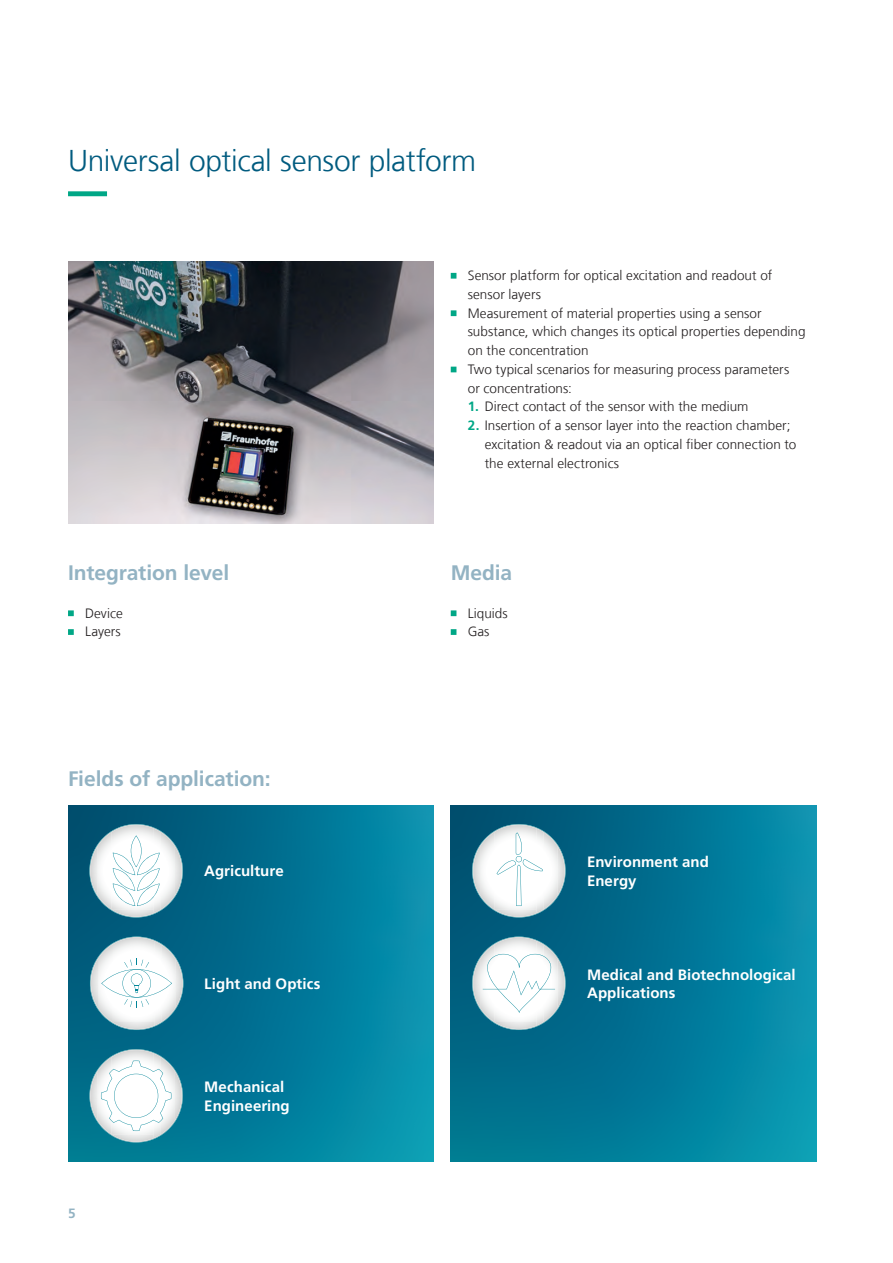
<style>
.page{position:relative;width:893px;height:1263px;background:#fff}
.page>*{position:absolute;margin:0;border:0;box-sizing:border-box;transform-origin:0 0}
.t1{font:300 30px "Frutiger LT Com";letter-spacing:-.01em;color:#005b7f}
.t2{font:700 21px "Frutiger LT Com";letter-spacing:-.005em;color:#93b3c3}
.t3{font:700 15px/18.8px "Frutiger LT Com";letter-spacing:.005em;color:#fff}
.t4{font:300 13.5px/18.8px "Frutiger LT Com";letter-spacing:.005em;color:#231f20}
.t5{font:700 13.5px "Frutiger LT Com";color:#93b3c3}
.s1{font-weight:700;color:#00a786}
</style>
<div class="page">
<svg style="left:68px;top:805px;width:366px;height:356px;background:#027897"></svg>
<svg style="left:451px;top:805px;width:365px;height:356px;background:#017796"></svg>
<svg style="left:451px;top:273px;width:6px;height:6px"></svg>
<svg style="left:451px;top:310px;width:6px;height:6px"></svg>
<svg style="left:451px;top:367px;width:6px;height:5px"></svg>
<svg style="left:68px;top:191px;width:39px;height:5px"></svg>
<img style="left:68px;top:261px;width:366px;height:263px">
<svg style="left:68px;top:610px;width:6px;height:6px"></svg>
<svg style="left:68px;top:629px;width:6px;height:6px"></svg>
<svg style="left:90px;top:936px;width:94px;height:94px"></svg>
<svg style="left:472px;top:824px;width:94px;height:94px"></svg>
<svg style="left:89px;top:824px;width:94px;height:94px"></svg>
<svg style="left:89px;top:1049px;width:94px;height:94px"></svg>
<svg style="left:472px;top:936px;width:94px;height:94px"></svg>
<svg style="left:451px;top:610px;width:6px;height:6px"></svg>
<svg style="left:451px;top:629px;width:6px;height:6px"></svg>
<h1 class="t1" style="left:68px;top:144px;width:410px">Universal optical sensor platform</h1>
<h2 class="t2" style="left:68px;top:560px;width:163px">Integration level</h2>
<p class="t4" style="left:85px;top:604px;width:39px">Device<br>Layers</p>
<h2 class="t2" style="left:68px;top:767px;width:204px">Fields of application:</h2>
<p class="t3" style="left:204px;top:862px;width:81px">Agriculture</p>
<p class="t3" style="left:204px;top:974px;width:118px">Light and Optics</p>
<p class="t5" style="left:68px;top:1205px;width:9px">5</p>
<p class="t3" style="left:204px;top:1077px;width:87px">Mechanical<br>Engineering</p>
<p class="t4" style="left:468px;top:266px;width:339px">Sensor platform for optical excitation and readout of sensor layers<br>Measurement of material properties using a sensor substance, which changes its optical properties depending on the concentration<br>Two typical scenarios for measuring process parameters<br>or concentrations:</p>
<p class="t4" style="left:468px;top:397px;width:282px"><span class="s1">1.</span> Direct contact of the sensor with the medium</p>
<p class="t4" style="left:485px;top:416px;width:313px;text-indent:-17px"><span class="s1">2.</span> Insertion of a sensor layer into the reaction chamber; excitation &amp; readout via an optical fiber connection to the external electronics</p>
<h2 class="t2" style="left:451px;top:560px;width:63px">Media</h2>
<p class="t4" style="left:468px;top:604px;width:42px">Liquids<br>Gas</p>
<p class="t3" style="left:587px;top:852px;width:123px">Environment and<br>Energy</p>
<p class="t3" style="left:587px;top:965px;width:210px">Medical and Biotechnological<br>Applications</p>
</div>
